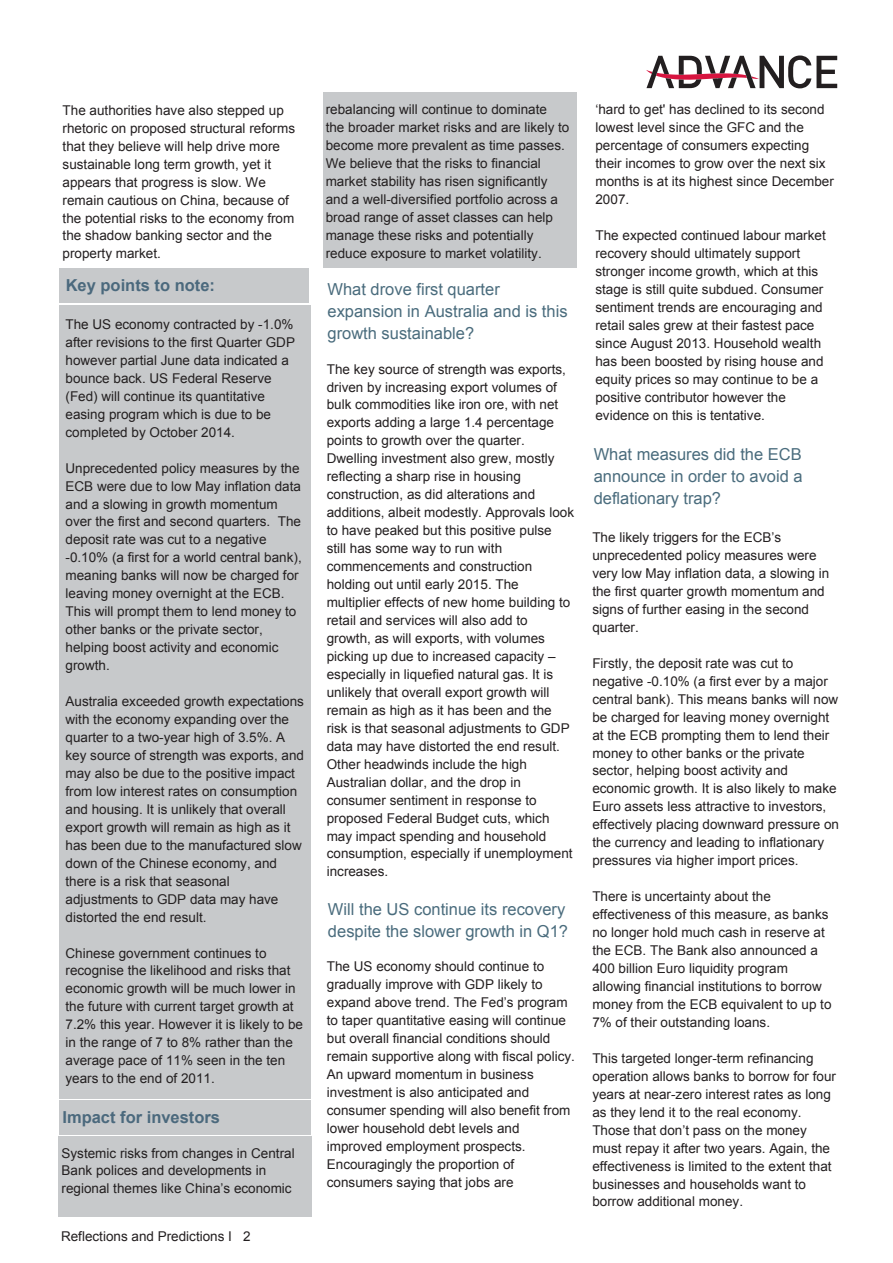
<style>
.page{position:relative;width:893px;height:1263px;background:#fff}
.page>*{position:absolute;margin:0;border:0;box-sizing:border-box;transform-origin:0 0}
.t1{font:16.5px/21.9px "Arial";color:#4a6c7d}
.t2{font:700 16.5px "Arial";color:#4b697d}
.t3{font:13.5px/18px "Arial";color:#231f20}
</style>
<div class="page">
<svg style="left:646px;top:55px;width:191px;height:33px"></svg>
<div style="left:60px;top:305px;width:251px;height:794px;background:#c7c9cb"></div>
<div style="left:60px;top:268px;width:249px;height:35px;background:#c7c9cb"></div>
<div style="left:59px;top:1101px;width:252px;height:34px;background:#c7c9cb"></div>
<div style="left:59px;top:1137px;width:253px;height:80px;background:#c7c9cb"></div>
<div style="left:323px;top:93px;width:253px;height:175px;background:#c7c9cb"></div>
<p class="t3" style="left:326px;top:100px;width:245px">rebalancing will continue to dominate<br>the broader market risks and are likely to become more prevalent as time passes.<br>We believe that the risks to financial market stability has risen significantly and a well-diversified portfolio across a broad range of asset classes can help manage these risks and potentially reduce exposure to market volatility.</p>
<p class="t3" style="left:63px;top:101px;width:234px">The authorities have also stepped up rhetoric on proposed structural reforms that they believe will help drive more sustainable long term growth, yet it appears that progress is slow. We remain cautious on China, because of the potential risks to the economy from the shadow banking sector and the property market.</p>
<p class="t3" style="left:595px;top:101px;width:240px">‘hard to get' has declined to its second lowest level since the GFC and the percentage of consumers expecting their incomes to grow over the next six months is at its highest since December<br>2007.</p>
<p class="t3" style="left:595px;top:226px;width:232px">The expected continued labour market recovery should ultimately support stronger income growth, which at this stage is still quite subdued. Consumer sentiment trends are encouraging and retail sales grew at their fastest pace since August 2013. Household wealth has been boosted by rising house and equity prices so may continue to be a positive contributor however the evidence on this is tentative.</p>
<p class="t2" style="left:66px;top:276px;width:151px">Key points to note:</p>
<p class="t1" style="left:327px;top:278px;width:242px">What drove first quarter expansion in Australia and is this growth sustainable?</p>
<p class="t3" style="left:66px;top:315px;width:231px">The US economy contracted by -1.0% after revisions to the first Quarter GDP however partial June data indicated a bounce back. US Federal Reserve (Fed) will continue its quantitative easing program which is due to be completed by October 2014.</p>
<p class="t3" style="left:66px;top:459px;width:238px">Unprecedented policy measures by the ECB were due to low May inflation data and a slowing in growth momentum over the first and second quarters. The deposit rate was cut to a negative -0.10% (a first for a world central bank), meaning banks will now be charged for leaving money overnight at the ECB.<br>This will prompt them to lend money to other banks or the private sector, helping boost activity and economic growth.</p>
<p class="t3" style="left:66px;top:692px;width:240px">Australia exceeded growth expectations with the economy expanding over the quarter to a two-year high of 3.5%. A key source of strength was exports, and may also be due to the positive impact from low interest rates on consumption and housing. It is unlikely that overall export growth will remain as high as it has been due to the manufactured slow down of the Chinese economy, and there is a risk that seasonal adjustments to GDP data may have distorted the end result.</p>
<p class="t3" style="left:66px;top:944px;width:239px">Chinese government continues to recognise the likelihood and risks that economic growth will be much lower in the future with current target growth at 7.2% this year. However it is likely to be in the range of 7 to 8% rather than the average pace of 11% seen in the ten years to the end of 2011.</p>
<p class="t3" style="left:327px;top:360px;width:249px">The key source of strength was exports, driven by increasing export volumes of bulk commodities like iron ore, with net exports adding a large 1.4 percentage points to growth over the quarter.<br>Dwelling investment also grew, mostly reflecting a sharp rise in housing construction, as did alterations and additions, albeit modestly. Approvals look to have peaked but this positive pulse still has some way to run with commencements and construction holding out until early 2015. The multiplier effects of new home building to retail and services will also add to growth, as will exports, with volumes picking up due to increased capacity – especially in liquefied natural gas. It is unlikely that overall export growth will remain as high as it has been and the risk is that seasonal adjustments to GDP data may have distorted the end result.<br>Other headwinds include the high Australian dollar, and the drop in consumer sentiment in response to proposed Federal Budget cuts, which may impact spending and household consumption, especially if unemployment increases.</p>
<p class="t1" style="left:594px;top:444px;width:210px;text-align:justify">What measures did the ECB announce in order to avoid a deflationary trap?</p>
<p class="t3" style="left:592px;top:528px;width:238px">The likely triggers for the ECB’s unprecedented policy measures were very low May inflation data, a slowing in the first quarter growth momentum and signs of further easing in the second quarter.</p>
<p class="t3" style="left:592px;top:654px;width:248px">Firstly, the deposit rate was cut to negative -0.10% (a first ever by a major central bank). This means banks will now be charged for leaving money overnight at the ECB prompting them to lend their money to other banks or the private sector, helping boost activity and economic growth. It is also likely to make Euro assets less attractive to investors, effectively placing downward pressure on the currency and leading to inflationary pressures via higher import prices.</p>
<p class="t3" style="left:592px;top:887px;width:241px">There is uncertainty about the effectiveness of this measure, as banks no longer hold much cash in reserve at the ECB. The Bank also announced a 400 billion Euro liquidity program allowing financial institutions to borrow money from the ECB equivalent to up to 7% of their outstanding loans.</p>
<p class="t3" style="left:592px;top:1049px;width:245px">This targeted longer-term refinancing operation allows banks to borrow for four years at near-zero interest rates as long as they lend it to the real economy.<br>Those that don’t pass on the money must repay it after two years. Again, the effectiveness is limited to the extent that businesses and households want to borrow additional money.</p>
<p class="t1" style="left:328px;top:898px;width:242px">Will the US continue its recovery despite the slower growth in Q1?</p>
<p class="t3" style="left:327px;top:958px;width:250px">The US economy should continue to gradually improve with GDP likely to expand above trend. The Fed’s program to taper quantitative easing will continue but overall financial conditions should remain supportive along with fiscal policy.<br>An upward momentum in business investment is also anticipated and consumer spending will also benefit from lower household debt levels and improved employment prospects.<br>Encouragingly the proportion of consumers saying that jobs are</p>
<p class="t2" style="left:62px;top:1108px;width:159px">Impact for investors</p>
<p class="t3" style="left:62px;top:1144px;width:235px">Systemic risks from changes in Central<br>Bank polices and developments in regional themes like China’s economic</p>
<p class="t3" style="left:61px;top:1228px;width:191px">Reflections and Predictions I 2</p>
</div>
